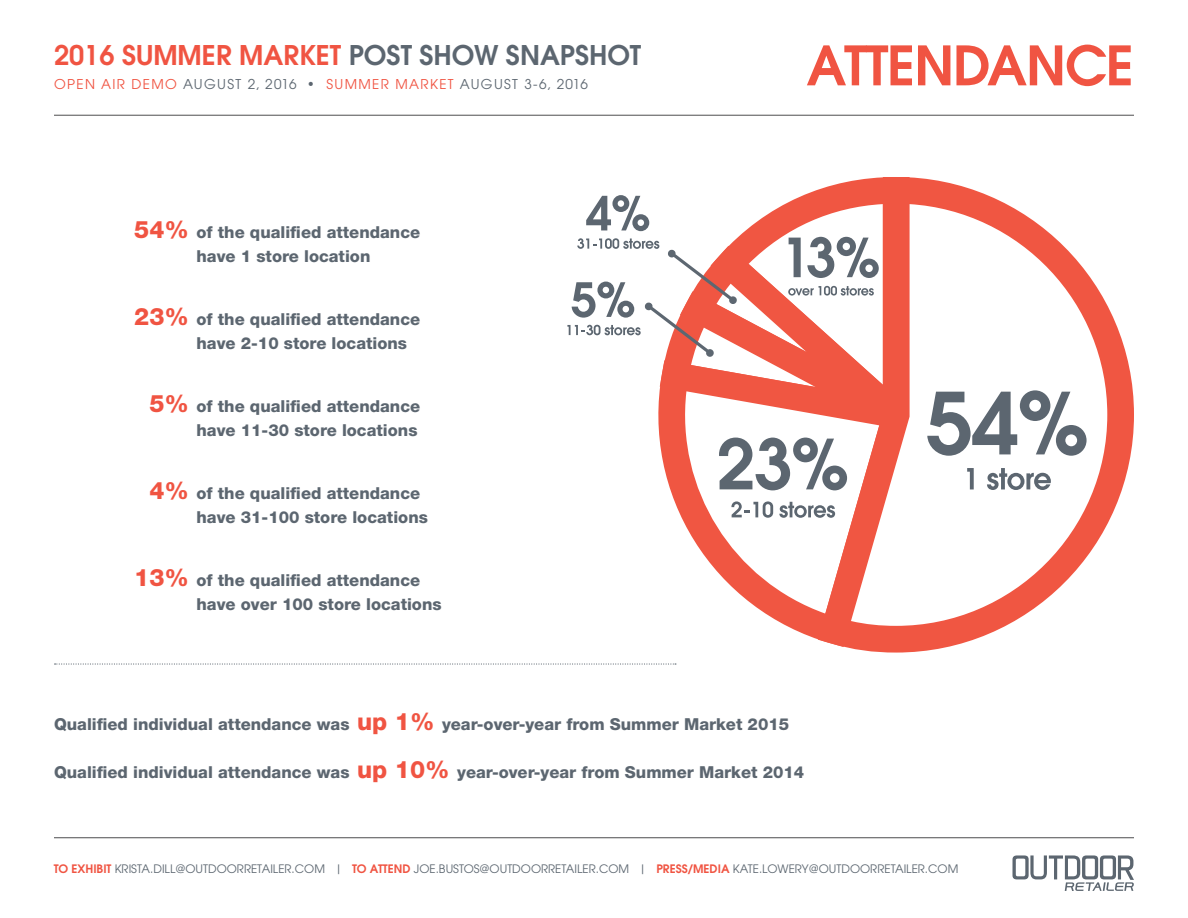
<style>
.page{position:relative;width:1188px;height:918px;background:#fff}
.page>*{position:absolute;margin:0;border:0;box-sizing:border-box;transform-origin:0 0}
.t1{font:600 54px "Avant Garde";letter-spacing:-.02em;color:#f05442}
.t2{font:600 27px "Avant Garde";color:#f05442}
.t3{font:800 16.5px/24px "Helvetica Neue";color:#5c6670}
.t4{font:13.5px "Avant Garde";letter-spacing:.1em;color:#5c6670}
.t5{font:11.7px "Avant Garde";color:#5c6670}
.s1{color:#5c6670}
.s2{color:#f05442}
.s3{font-size:24px;color:#f05442}
.s4{font-weight:600;color:#f05442}
</style>
<div class="page">
<hr style="left:54px;top:837px;width:1080px;height:1px;background:#4d4d4f">
<hr style="left:54px;top:115px;width:1080px;height:1px;background:#4d4d4f">
<svg style="left:1012px;top:855px;width:122px;height:36px"></svg>
<svg style="left:658px;top:415px;width:160px;height:225px"></svg>
<svg style="left:818px;top:177px;width:316px;height:476px"></svg>
<svg style="left:927px;top:390px;width:160px;height:66px"></svg>
<svg style="left:967px;top:468px;width:7px;height:21px"></svg>
<svg style="left:987px;top:468px;width:64px;height:22px"></svg>
<svg style="left:719px;top:438px;width:128px;height:52px"></svg>
<svg style="left:731px;top:501px;width:42px;height:17px"></svg>
<svg style="left:779px;top:502px;width:56px;height:16px"></svg>
<svg style="left:567px;top:190px;width:329px;height:225px"></svg>
<svg style="left:55px;top:663px;width:621px;height:2px"></svg>
<h2 class="t2" style="left:54px;top:37px;width:589px">2016 SUMMER MARKET <span class="s1">POST SHOW SNAPSHOT</span></h2>
<p class="t4" style="left:54px;top:76px;width:535px"><span class="s2">OPEN AIR DEMO</span> AUGUST 2, 2016 • <span class="s2">SUMMER MARKET</span> AUGUST 3-6, 2016</p>
<p class="t3" style="left:197px;top:220px;width:225px;text-indent:-62px"><span class="s3">54%</span> of the qualified attendance have 1 store location</p>
<p class="t3" style="left:197px;top:307px;width:225px;text-indent:-62px"><span class="s3">23%</span> of the qualified attendance have 2-10 store locations</p>
<p class="t3" style="left:149px;top:394px;width:272px;text-align:right"><span class="s3">5%</span> of the qualified attendance have 11-30 store locations</p>
<p class="t3" style="left:197px;top:481px;width:233px;text-indent:-47px"><span class="s3">4%</span> of the qualified attendance have 31-100 store locations</p>
<p class="t3" style="left:197px;top:568px;width:247px;text-indent:-62px"><span class="s3">13%</span> of the qualified attendance have over 100 store locations</p>
<h1 class="t1" style="left:806px;top:30px;width:329px">ATTENDANCE</h1>
<p class="t3" style="left:54px;top:712px;width:737px">Qualified individual attendance was <span class="s3">up 1%</span> year-over-year from Summer Market 2015</p>
<p class="t3" style="left:54px;top:760px;width:752px">Qualified individual attendance was <span class="s3">up 10%</span> year-over-year from Summer Market 2014</p>
<p class="t5" style="left:54px;top:862px;width:906px"><span class="s4">TO EXHIBIT</span> KRISTA.DILL@OUTDOORRETAILER.COM | <span class="s4">TO ATTEND</span> JOE.BUSTOS@OUTDOORRETAILER.COM | <span class="s4">PRESS/MEDIA</span> KATE.LOWERY@OUTDOORRETAILER.COM</p>
</div>
